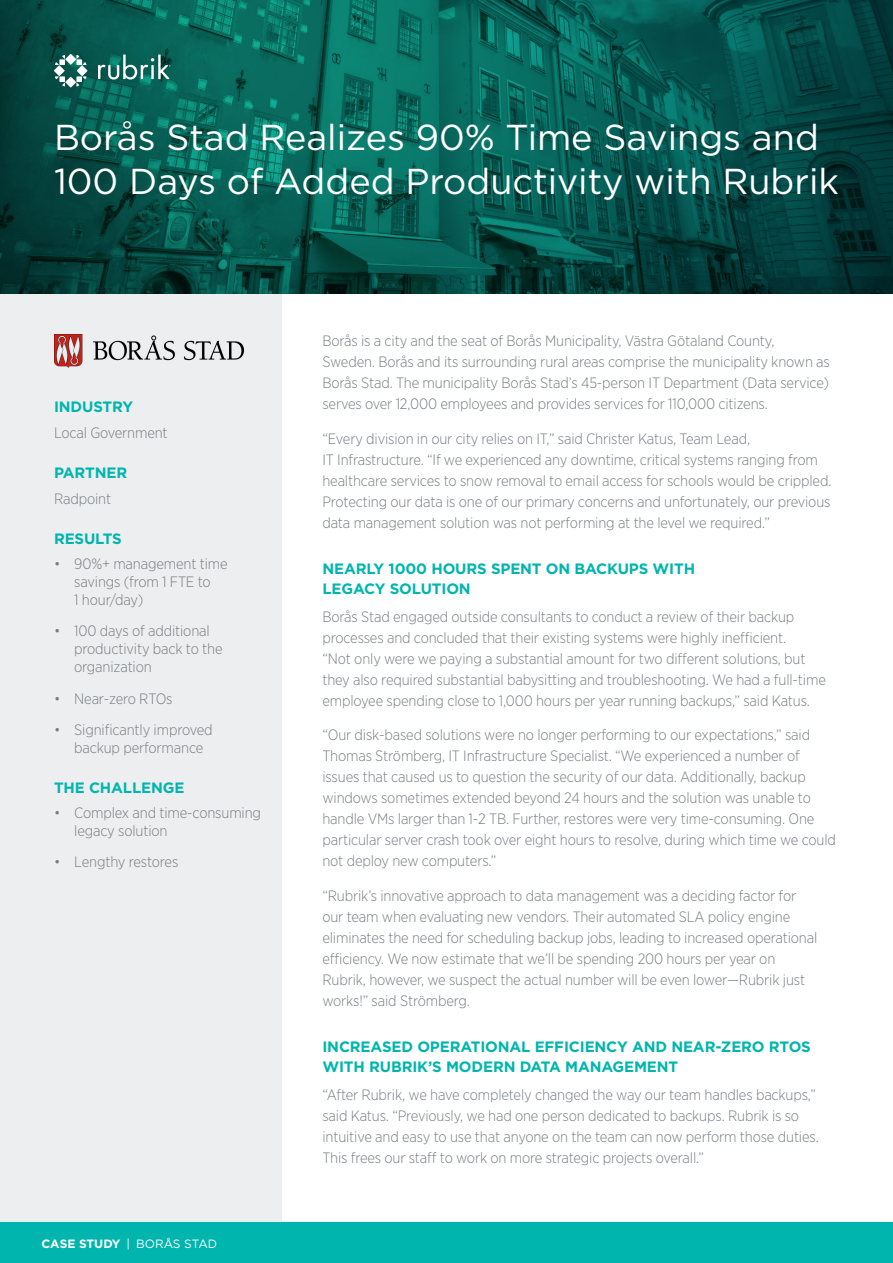
<style>
.page{position:relative;width:893px;height:1263px;background:#fff}
.page>*{position:absolute;margin:0;border:0;box-sizing:border-box;transform-origin:0 0}
.CASE_title{font:36px/43.2px "Gotham";color:#fff}
.CASE_body_copy{font:300 15px/21px "Gotham Narrow";letter-spacing:-.01em;color:#787d83}
.CASE_body_headline{font:700 15px/19.5px "Gotham";letter-spacing:-.01em;color:#00b5ae}
.CASE_sidebar_headlin{font:700 15px "Gotham";letter-spacing:-.01em;color:#00b5ae}
.CASE_sidebar_copy{font:300 15px "Gotham Narrow";letter-spacing:-.01em;color:#787d83}
.t1{font:12px "Gotham";letter-spacing:-.005em;color:#fff}
.s1{font-weight:700}
</style>
<div class="page">
<div style="left:0;top:294px;width:282px;height:935px;background:#eceeef"></div>
<div style="left:0;top:1222px;width:893px;height:41px;background:#00b5ae"></div>
<img style="left:0;top:0;width:893px;height:294px">
<img style="left:54px;top:334px;width:189px;height:33px">
<svg style="left:65px;top:54px;width:11px;height:11px"></svg>
<svg style="left:65px;top:77px;width:11px;height:10px"></svg>
<svg style="left:77px;top:65px;width:10px;height:11px"></svg>
<svg style="left:55px;top:55px;width:10px;height:10px"></svg>
<svg style="left:76px;top:76px;width:11px;height:11px"></svg>
<svg style="left:55px;top:76px;width:10px;height:11px"></svg>
<svg style="left:76px;top:55px;width:11px;height:10px"></svg>
<svg style="left:54px;top:65px;width:11px;height:11px"></svg>
<svg style="left:98px;top:54px;width:72px;height:26px;background:#40837b"></svg>
<p class="CASE_title" style="left:54px;top:115px;width:786px">Borås Stad Realizes 90% Time Savings and<br>100 Days of Added Productivity with Rubrik</p>
<p class="CASE_sidebar_headlin" style="left:54px;top:396px;width:81px">INDUSTRY</p>
<p class="CASE_sidebar_copy" style="left:54px;top:423px;width:115px">Local Government</p>
<p class="CASE_sidebar_headlin" style="left:54px;top:462px;width:75px">PARTNER</p>
<p class="CASE_sidebar_copy" style="left:54px;top:489px;width:59px">Radpoint</p>
<p class="CASE_sidebar_headlin" style="left:54px;top:528px;width:69px">RESULTS</p>
<p class="CASE_body_copy" style="left:74px;top:554px;width:155px;line-height:18px;text-indent:-20px">• 90%+ management time savings (from 1 FTE to<br>1 hour/day)</p>
<p class="CASE_body_copy" style="left:74px;top:621px;width:150px;line-height:18px;text-indent:-20px">• 100 days of additional productivity back to the organization</p>
<p class="CASE_body_copy" style="left:54px;top:687px;width:120px">• Near-zero RTOs</p>
<p class="CASE_body_copy" style="left:74px;top:720px;width:140px;line-height:18px;text-indent:-20px">• Significantly improved backup performance</p>
<p class="CASE_sidebar_headlin" style="left:54px;top:777px;width:132px">THE CHALLENGE</p>
<p class="CASE_body_copy" style="left:74px;top:803px;width:188px;line-height:18px;text-indent:-20px">• Complex and time-consuming legacy solution</p>
<p class="CASE_body_copy" style="left:54px;top:851px;width:126px">• Lengthy restores</p>
<p class="t1" style="left:41px;top:1235px;width:177px"><span class="s1">CASE STUDY</span> | BORÅS STAD</p>
<p class="CASE_body_copy" style="left:322px;top:330px;width:509px">Borås is a city and the seat of Borås Municipality, Västra Götaland County, Sweden. Borås and its surrounding rural areas comprise the municipality known as Borås Stad. The municipality Borås Stad’s 45-person IT Department (Data service) serves over 12,000 employees and provides services for 110,000 citizens.</p>
<p class="CASE_body_copy" style="left:322px;top:428px;width:511px">“Every division in our city relies on IT,” said Christer Katus, Team Lead,<br>IT Infrastructure. “If we experienced any downtime, critical systems ranging from healthcare services to snow removal to email access for schools would be crippled.<br>Protecting our data is one of our primary concerns and unfortunately, our previous data management solution was not performing at the level we required.”</p>
<p class="CASE_body_headline" style="left:322px;top:559px;width:374px">NEARLY 1000 HOURS SPENT ON BACKUPS WITH<br>LEGACY SOLUTION</p>
<p class="CASE_body_copy" style="left:322px;top:606px;width:505px">Borås Stad engaged outside consultants to conduct a review of their backup processes and concluded that their existing systems were highly inefficient.<br>“Not only were we paying a substantial amount for two different solutions, but they also required substantial babysitting and troubleshooting. We had a full-time employee spending close to 1,000 hours per year running backups,” said Katus.</p>
<p class="CASE_body_copy" style="left:322px;top:724px;width:515px">“Our disk-based solutions were no longer performing to our expectations,” said Thomas Strömberg, IT Infrastructure Specialist. “We experienced a number of issues that caused us to question the security of our data. Additionally, backup windows sometimes extended beyond 24 hours and the solution was unable to handle VMs larger than 1-2 TB. Further, restores were very time-consuming. One particular server crash took over eight hours to resolve, during which time we could not deploy new computers.”</p>
<p class="CASE_body_copy" style="left:322px;top:885px;width:496px">“Rubrik’s innovative approach to data management was a deciding factor for our team when evaluating new vendors. Their automated SLA policy engine eliminates the need for scheduling backup jobs, leading to increased operational efficiency. We now estimate that we’ll be spending 200 hours per year on Rubrik, however, we suspect the actual number will be even lower—Rubrik just works!” said Strömberg.</p>
<p class="CASE_body_headline" style="left:322px;top:1037px;width:490px">INCREASED OPERATIONAL EFFICIENCY AND NEAR-ZERO RTOS<br>WITH RUBRIK’S MODERN DATA MANAGEMENT</p>
<p class="CASE_body_copy" style="left:322px;top:1083px;width:498px">“After Rubrik, we have completely changed the way our team handles backups,” said Katus. “Previously, we had one person dedicated to backups. Rubrik is so intuitive and easy to use that anyone on the team can now perform those duties.<br>This frees our staff to work on more strategic projects overall.”</p>
</div>
